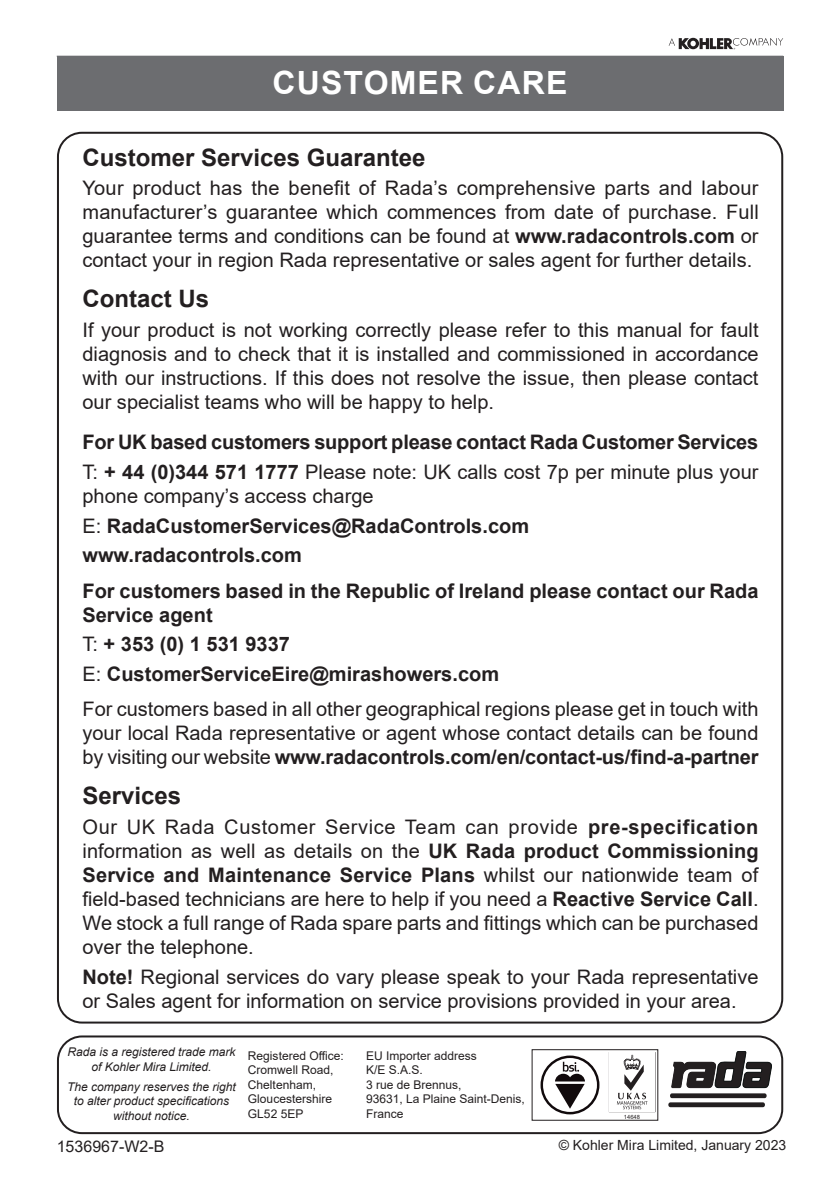
<style>
.page{position:relative;width:840px;height:1191px;background:#fff}
.page>*{position:absolute;margin:0;border:0;box-sizing:border-box;transform-origin:0 0}
.Heading_1{font:700 32px "Arial";letter-spacing:.035em;color:#fff}
.t1{font:700 24px "Arial";color:#231f20}
.t2{font:20px/24px "Arial";color:#231f20;text-align:justify}
.t3{font:700 20px/29.6px "Arial";color:#231f20}
.t4{font:18px "Arial";color:#231f20}
.t5{font:16px "Arial";color:#231f20}
.t6{font:14px "Arial";color:#231f20}
.t7{font:12px/14.4px "Arial";color:#231f20}
.t8{font:italic 12px/14.4px "Arial";color:#231f20;text-align:center}
.t9{font:5.8px "Arial";color:#231f20}
.s1{font-weight:700}
.s2{font-weight:400}
</style>
<div class="page">
<svg style="left:668px;top:38px;width:114px;height:11px"></svg>
<svg style="left:668px;top:1093px;width:98px;height:14px"></svg>
<svg style="left:671px;top:1051px;width:100px;height:36px"></svg>
<div style="left:57px;top:1035px;width:725px;height:99px;border:2px solid #231f20;border-radius:24px"></div>
<svg style="left:540px;top:1055px;width:59px;height:59px"></svg>
<svg style="left:542px;top:1058px;width:54px;height:54px"></svg>
<div style="left:531px;top:1049px;width:126px;height:71px;border:1px solid #231f20"></div>
<svg style="left:608px;top:1052px;width:1px;height:60px"></svg>
<svg style="left:617px;top:1054px;width:30px;height:55px"></svg>
<div style="left:57px;top:56px;width:725px;height:54px;background:#6c6d70"></div>
<p class="Heading_1" style="left:272px;top:61px;width:296px">CUSTOMER CARE</p>
<p class="t1" style="left:82px;top:140px;width:344px">Customer Services Guarantee</p>
<p class="t2" style="left:82px;top:176px;width:677px">Your product has the benefit of Rada’s comprehensive parts and labour manufacturer’s guarantee which commences from date of purchase. Full guarantee terms and conditions can be found at <span class="s1">www.radacontrols.com</span> or contact your in region Rada representative or sales agent for further details.</p>
<p class="t1" style="left:82px;top:282px;width:128px">Contact Us</p>
<p class="t2" style="left:82px;top:318px;width:677px">If your product is not working correctly please refer to this manual for fault diagnosis and to check that it is installed and commissioned in accordance with our instructions. If this does not resolve the issue, then please contact our specialist teams who will be happy to help.</p>
<p class="t3" style="left:82px;top:427px;width:677px">For UK based customers support please contact Rada Customer Services<br><span class="s2">T:</span> + 44 (0)344 571 1777 <span class="s2">Please note: UK calls cost 7p per minute plus your</span></p>
<p class="t3" style="left:82px;top:481px;width:448px"><span class="s2">phone company’s access charge<br>E:</span> RadaCustomerServices@RadaControls.com www.radacontrols.com</p>
<p class="t3" style="left:82px;top:578px;width:677px;line-height:24px">For customers based in the Republic of Ireland please contact our Rada<br>Service agent</p>
<p class="t3" style="left:82px;top:629px;width:418px"><span class="s2">T:</span> + 353 (0) 1 531 9337<br><span class="s2">E:</span> CustomerServiceEire@mirashowers.com</p>
<p class="t2" style="left:82px;top:697px;width:677px">For customers based in all other geographical regions please get in touch with your local Rada representative or agent whose contact details can be found by visiting our website <span class="s1">www.radacontrols.com/en/contact-us/find-a-partner</span></p>
<p class="t1" style="left:82px;top:779px;width:100px">Services</p>
<p class="t2" style="left:82px;top:815px;width:677px">Our UK Rada Customer Service Team can provide <span class="s1">pre-specification </span>information as well as details on the <span class="s1">UK Rada product Commissioning Service and Maintenance Service Plans</span> whilst our nationwide team of field-based technicians are here to help if you need a <span class="s1">Reactive Service Call</span>.<br>We stock a full range of Rada spare parts and fittings which can be purchased over the telephone.</p>
<p class="t2" style="left:82px;top:964px;width:677px"><span class="s1">Note!</span> Regional services do vary please speak to your Rada representative or Sales agent for information on service provisions provided in your area.</p>
<p class="t8" style="left:67px;top:1045px;width:170px">Rada is a registered trade mark of Kohler Mira Limited.</p>
<p class="t8" style="left:67px;top:1079px;width:170px">The company reserves the right to alter product specifications without notice.</p>
<p class="t7" style="left:248px;top:1048px;width:97px">Registered Office:<br>Cromwell Road,<br>Cheltenham,<br>Gloucestershire<br>GL52 5EP</p>
<p class="t7" style="left:366px;top:1048px;width:160px">EU Importer address<br>K/E S.A.S.<br>3 rue de Brennus,<br>93631, La Plaine Saint-Denis,<br>France</p>
<p class="t9" style="left:623px;top:1112px;width:18px">14648</p>
<p class="t5" style="left:57px;top:1135px;width:109px">1536967-W2-B</p>
<p class="t6" style="left:558px;top:1135px;width:229px">© Kohler Mira Limited, January 2023</p>
<p class="t4" style="left:662px;top:1141px;width:123px">1473740-W6-A</p>
</div>
